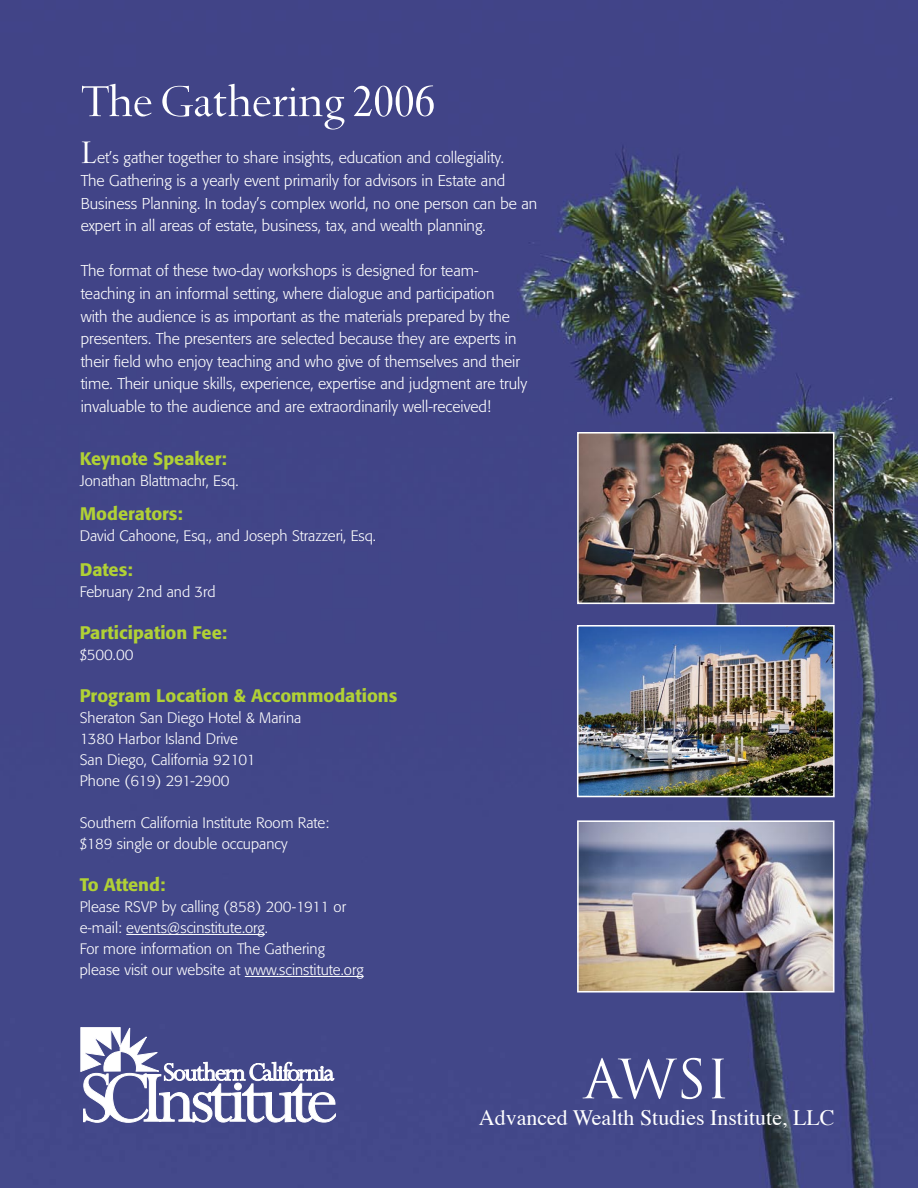
<style>
.page{position:relative;width:918px;height:1188px;background:#fff}
.page>*{position:absolute;margin:0;border:0;box-sizing:border-box;transform-origin:0 0}
.t1{font:52.65px "Trajan Pro";color:#fff}
.t2{font:50.85px "Spectrum";letter-spacing:-.025em;color:#fff}
.t3{font:36.75px "Spectrum";color:#fff}
.t4{font:21.9px "Times";color:#fff}
.t5{font:500 18px "Formata";color:#b1d135}
.t6{font:300 15.6px/22.6px "Formata";color:#fff}
.t7{font:300 15px/21px "Formata";color:#fff}
</style>
<div class="page">
<img style="left:0;top:0;width:918px;height:1188px">
<img style="left:580px;top:628px;width:252px;height:166px">
<div style="left:577px;top:625px;width:258px;height:172px;border:2px solid #fff"></div>
<img style="left:580px;top:435px;width:251px;height:166px">
<div style="left:577px;top:432px;width:257px;height:172px;border:2px solid #fff"></div>
<img style="left:580px;top:823px;width:251px;height:167px">
<div style="left:577px;top:820px;width:257px;height:173px;border:2px solid #fff"></div>
<svg style="left:81px;top:1027px;width:255px;height:96px"></svg>
<hr style="left:126px;top:934px;width:139px;height:1px;background:#fff">
<hr style="left:245px;top:976px;width:119px;height:1px;background:#fff">
<p class="t2" style="left:81px;top:75px;width:356px">The Gathering 2006</p>
<p class="t3" style="left:81px;top:133px;width:18px">L</p>
<p class="t6" style="left:81px;top:147px;width:458px;text-indent:16px">et’s gather together to share insights, education and collegiality.<br>The Gathering is a yearly event primarily for advisors in Estate and Business Planning. In today’s complex world, no one person can be an expert in all areas of estate, business, tax, and wealth planning.</p>
<p class="t6" style="left:81px;top:260px;width:448px">The format of these two-day workshops is designed for team&shy;teaching in an informal setting, where dialogue and participation<br>with the audience is as important as the materials prepared by the presenters. The presenters are selected because they are experts in their field who enjoy teaching and who give of themselves and their time. Their unique skills, experience, expertise and judgment are truly invaluable to the audience and are extraordinarily well-received!</p>
<p class="t5" style="left:80px;top:448px;width:148px">Keynote Speaker:</p>
<p class="t7" style="left:80px;top:470px;width:160px">Jonathan Blattmachr, Esq.</p>
<p class="t5" style="left:80px;top:503px;width:105px">Moderators:</p>
<p class="t7" style="left:80px;top:526px;width:298px">David Cahoone, Esq., and Joseph Strazzeri, Esq.</p>
<p class="t5" style="left:80px;top:559px;width:54px">Dates:</p>
<p class="t7" style="left:80px;top:581px;width:138px">February 2nd and 3rd</p>
<p class="t5" style="left:80px;top:622px;width:149px">Participation Fee:</p>
<p class="t7" style="left:80px;top:644px;width:55px">$500.00</p>
<p class="t5" style="left:80px;top:685px;width:319px">Program Location &amp; Accommodations</p>
<p class="t7" style="left:80px;top:707px;width:223px">Sheraton San Diego Hotel &amp; Marina</p>
<p class="t7" style="left:80px;top:728px;width:160px">1380 Harbor Island Drive</p>
<p class="t7" style="left:80px;top:749px;width:177px">San Diego, California 92101</p>
<p class="t7" style="left:80px;top:770px;width:151px">Phone (619) 291-2900</p>
<p class="t7" style="left:80px;top:812px;width:251px">Southern California Institute Room Rate:</p>
<p class="t7" style="left:80px;top:833px;width:209px">$189 single or double occupancy</p>
<p class="t5" style="left:80px;top:874px;width:87px">To Attend:</p>
<p class="t7" style="left:80px;top:896px;width:285px">Please RSVP by calling (858) 200-1911 or e-mail: events@scinstitute.org.<br>For more information on The Gathering please visit our website at www.scinstitute.org</p>
<p class="t1" style="left:584px;top:1046px;width:147px">AWSI</p>
<p class="t4" style="left:479px;top:1103px;width:357px">Advanced Wealth Studies Institute, LLC</p>
</div>
